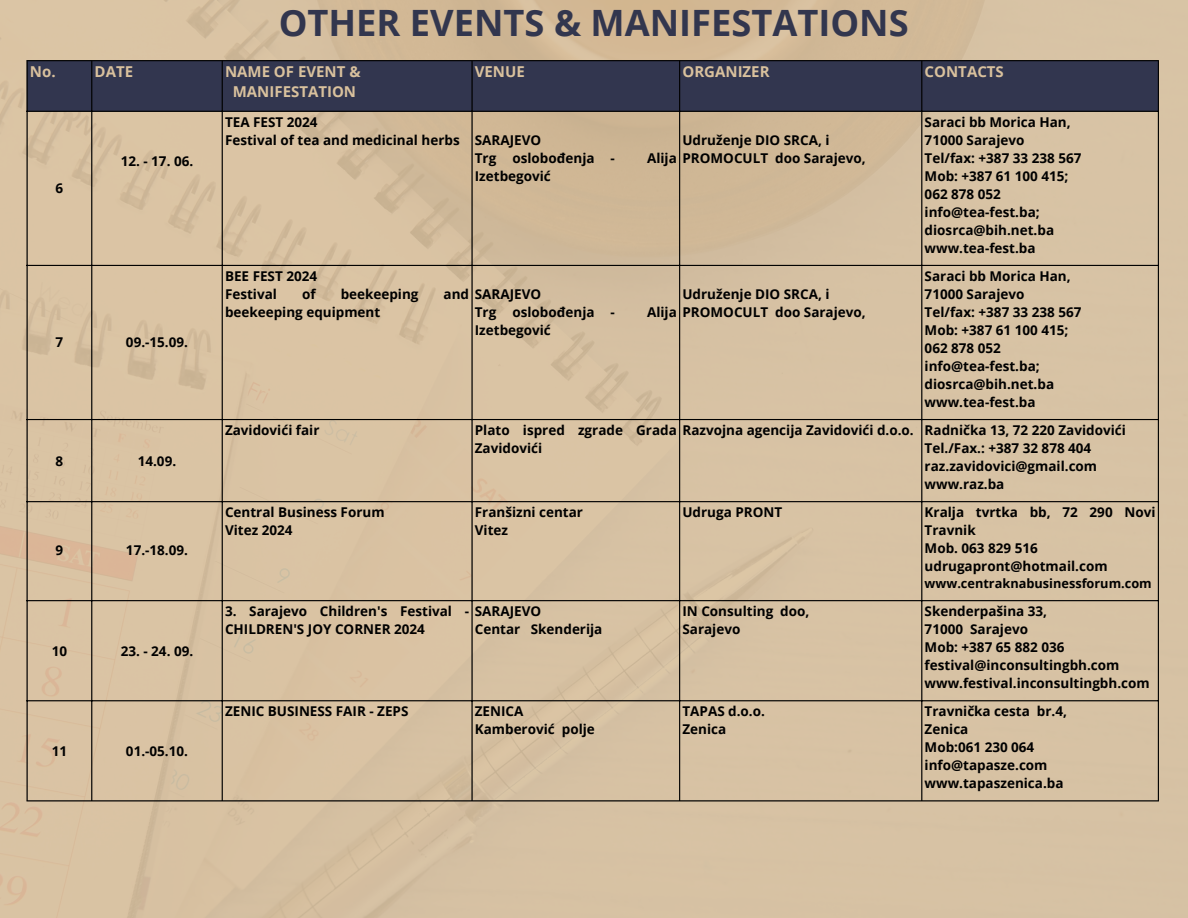
<style>
.page{position:relative;width:1188px;height:918px;background:#fff}
.page>*{position:absolute;margin:0;border:0;box-sizing:border-box;transform-origin:0 0}
.t1{font:700 36.3px "Open Sans";color:#32364e}
.t2{font:700 15px "Open Sans";color:#d9c19d}
.t3{font:700 13.5px/18px "Open Sans";color:#000}
.t4{font:700 12.75px "Open Sans";color:#000}
</style>
<div class="page">
<img style="left:0;top:0;width:1188px;height:918px">
<div style="left:28px;top:61px;width:1130px;height:50px;background:#32364f"></div>
<hr style="left:27px;top:61px;width:1px;height:739px;background:#000">
<hr style="left:91px;top:61px;width:1px;height:739px;background:#000">
<hr style="left:222px;top:61px;width:1px;height:739px;background:#000">
<hr style="left:471px;top:61px;width:2px;height:739px;background:#000">
<hr style="left:679px;top:61px;width:1px;height:739px;background:#000">
<hr style="left:921px;top:61px;width:1px;height:739px;background:#000">
<hr style="left:1158px;top:61px;width:1px;height:739px;background:#000">
<hr style="left:27px;top:60px;width:1132px;height:1px;background:#000">
<hr style="left:27px;top:111px;width:1132px;height:1px;background:#000">
<hr style="left:27px;top:265px;width:1132px;height:1px;background:#000">
<hr style="left:27px;top:419px;width:1132px;height:1px;background:#000">
<hr style="left:27px;top:501px;width:1132px;height:1px;background:#000">
<hr style="left:27px;top:600px;width:1132px;height:1px;background:#000">
<hr style="left:27px;top:700px;width:1132px;height:1px;background:#000">
<hr style="left:27px;top:800px;width:1132px;height:1px;background:#000">
<p class="t1" style="left:279px;top:-3px;width:632px">OTHER EVENTS &amp; MANIFESTATIONS</p>
<p class="t2" style="left:30px;top:61px;width:27px">No.</p>
<h1 class="t2" style="left:95px;top:61px;width:40px">DATE</h1>
<p class="t2" style="left:225px;top:61px;width:137px">NAME OF EVENT &amp;</p>
<p class="t2" style="left:233px;top:81px;width:125px">MANIFESTATION</p>
<p class="t2" style="left:475px;top:61px;width:52px">VENUE</p>
<p class="t2" style="left:682px;top:61px;width:89px">ORGANIZER</p>
<p class="t2" style="left:925px;top:61px;width:81px">CONTACTS</p>
<p class="t3" style="left:56px;top:178px;width:9px">6</p>
<p class="t3" style="left:121px;top:152px;width:74px">12. - 17. 06.</p>
<p class="t3" style="left:56px;top:333px;width:9px">7</p>
<p class="t3" style="left:126px;top:333px;width:64px">09.-15.09.</p>
<p class="t3" style="left:56px;top:452px;width:9px">8</p>
<p class="t3" style="left:138px;top:452px;width:40px">14.09.</p>
<p class="t3" style="left:56px;top:541px;width:9px">9</p>
<p class="t3" style="left:126px;top:541px;width:64px">17.-18.09.</p>
<p class="t3" style="left:52px;top:641px;width:17px">10</p>
<p class="t3" style="left:121px;top:641px;width:74px">23. - 24. 09.</p>
<p class="t3" style="left:52px;top:741px;width:17px">11</p>
<p class="t3" style="left:126px;top:741px;width:64px">01.-05.10.</p>
<p class="t3" style="left:225px;top:112px;width:94px">TEA FEST 2024</p>
<p class="t3" style="left:225px;top:130px;width:236px">Festival of tea and medicinal herbs</p>
<p class="t3" style="left:475px;top:130px;width:68px">SARAJEVO</p>
<p class="t3" style="left:475px;top:148px;width:142px">Trg oslobođenja -</p>
<p class="t3" style="left:647px;top:148px;width:220px">Alija PROMOCULT doo Sarajevo,</p>
<p class="t3" style="left:475px;top:167px;width:78px">Izetbegović</p>
<p class="t3" style="left:682px;top:130px;width:149px">Udruženje DIO SRCA, i</p>
<p class="t3" style="left:225px;top:266px;width:94px">BEE FEST 2024</p>
<p class="t3" style="left:225px;top:285px;width:53px">Festival</p>
<p class="t3" style="left:302px;top:285px;width:15px">of</p>
<p class="t3" style="left:341px;top:285px;width:79px">beekeeping</p>
<p class="t3" style="left:444px;top:285px;width:99px">and SARAJEVO</p>
<p class="t3" style="left:225px;top:303px;width:157px">beekeeping equipment</p>
<p class="t3" style="left:475px;top:303px;width:142px">Trg oslobođenja -</p>
<p class="t3" style="left:647px;top:303px;width:220px">Alija PROMOCULT doo Sarajevo,</p>
<p class="t3" style="left:475px;top:321px;width:78px">Izetbegović</p>
<p class="t3" style="left:682px;top:285px;width:149px">Udruženje DIO SRCA, i</p>
<p class="t3" style="left:925px;top:112px;width:148px">Saraci bb Morica Han,</p>
<p class="t3" style="left:925px;top:130px;width:101px">71000 Sarajevo</p>
<p class="t3" style="left:925px;top:148px;width:158px">Tel/fax: +387 33 238 567</p>
<p class="t3" style="left:925px;top:167px;width:145px">Mob: +387 61 100 415;</p>
<p class="t3" style="left:925px;top:185px;width:78px">062 878 052</p>
<p class="t3" style="left:925px;top:203px;width:117px">info@tea-fest.ba;</p>
<p class="t3" style="left:925px;top:221px;width:131px">diosrca@bih.net.ba</p>
<p class="t3" style="left:925px;top:239px;width:113px">www.tea-fest.ba</p>
<p class="t3" style="left:925px;top:266px;width:148px">Saraci bb Morica Han,</p>
<p class="t3" style="left:925px;top:285px;width:101px">71000 Sarajevo</p>
<p class="t3" style="left:925px;top:303px;width:158px">Tel/fax: +387 33 238 567</p>
<p class="t3" style="left:925px;top:321px;width:145px">Mob: +387 61 100 415;</p>
<p class="t3" style="left:925px;top:339px;width:78px">062 878 052</p>
<p class="t3" style="left:925px;top:357px;width:117px">info@tea-fest.ba;</p>
<p class="t3" style="left:925px;top:375px;width:131px">diosrca@bih.net.ba</p>
<p class="t3" style="left:925px;top:393px;width:113px">www.tea-fest.ba</p>
<p class="t3" style="left:225px;top:421px;width:96px">Zavidovići fair</p>
<p class="t3" style="left:475px;top:421px;width:440px">Plato ispred zgrade Grada Razvojna agencija Zavidovići d.o.o.<br>Zavidovići</p>
<p class="t3" style="left:925px;top:421px;width:203px">Radnička 13, 72 220 Zavidovići</p>
<p class="t3" style="left:925px;top:439px;width:168px">Tel./Fax.: +387 32 878 404</p>
<p class="t3" style="left:925px;top:457px;width:174px">raz.zavidovici@gmail.com</p>
<p class="t3" style="left:925px;top:475px;width:81px">www.raz.ba</p>
<p class="t3" style="left:225px;top:503px;width:161px">Central Business Forum</p>
<p class="t3" style="left:225px;top:521px;width:69px">Vitez 2024</p>
<p class="t3" style="left:475px;top:503px;width:110px">Franšizni centar</p>
<p class="t3" style="left:475px;top:521px;width:35px">Vitez</p>
<p class="t3" style="left:682px;top:503px;width:101px">Udruga PRONT</p>
<p class="t3" style="left:925px;top:503px;width:232px">Kralja tvrtka bb, 72 290 Novi<br>Travnik</p>
<p class="t3" style="left:925px;top:539px;width:115px">Mob. 063 829 516</p>
<p class="t3" style="left:925px;top:557px;width:184px">udrugapront@hotmail.com</p>
<p class="t4" style="left:925px;top:575px;width:229px">www.centraknabusinessforum.com</p>
<p class="t3" style="left:225px;top:602px;width:318px">3. Sarajevo Children's Festival - SARAJEVO<br>CHILDREN'S JOY CORNER 2024</p>
<p class="t3" style="left:475px;top:620px;width:129px">Centar Skenderija</p>
<p class="t3" style="left:682px;top:602px;width:128px">IN Consulting doo,</p>
<p class="t3" style="left:682px;top:620px;width:59px">Sarajevo</p>
<p class="t3" style="left:925px;top:602px;width:124px">Skenderpašina 33,</p>
<p class="t3" style="left:925px;top:620px;width:105px">71000 Sarajevo</p>
<p class="t3" style="left:925px;top:638px;width:141px">Mob: +387 65 882 036</p>
<p class="t3" style="left:925px;top:656px;width:196px">festival@inconsultingbh.com</p>
<p class="t3" style="left:925px;top:674px;width:227px">www.festival.inconsultingbh.com</p>
<p class="t3" style="left:225px;top:702px;width:185px">ZENIC BUSINESS FAIR - ZEPS</p>
<p class="t3" style="left:475px;top:702px;width:50px">ZENICA</p>
<p class="t3" style="left:475px;top:720px;width:122px">Kamberović polje</p>
<p class="t3" style="left:682px;top:702px;width:84px">TAPAS d.o.o.</p>
<p class="t3" style="left:682px;top:720px;width:45px">Zenica</p>
<p class="t3" style="left:925px;top:702px;width:144px">Travnička cesta br.4,</p>
<p class="t3" style="left:925px;top:720px;width:45px">Zenica</p>
<p class="t3" style="left:925px;top:738px;width:111px">Mob:061 230 064</p>
<p class="t3" style="left:925px;top:756px;width:124px">info@tapasze.com</p>
<p class="t3" style="left:925px;top:774px;width:140px">www.tapaszenica.ba</p>
</div>
